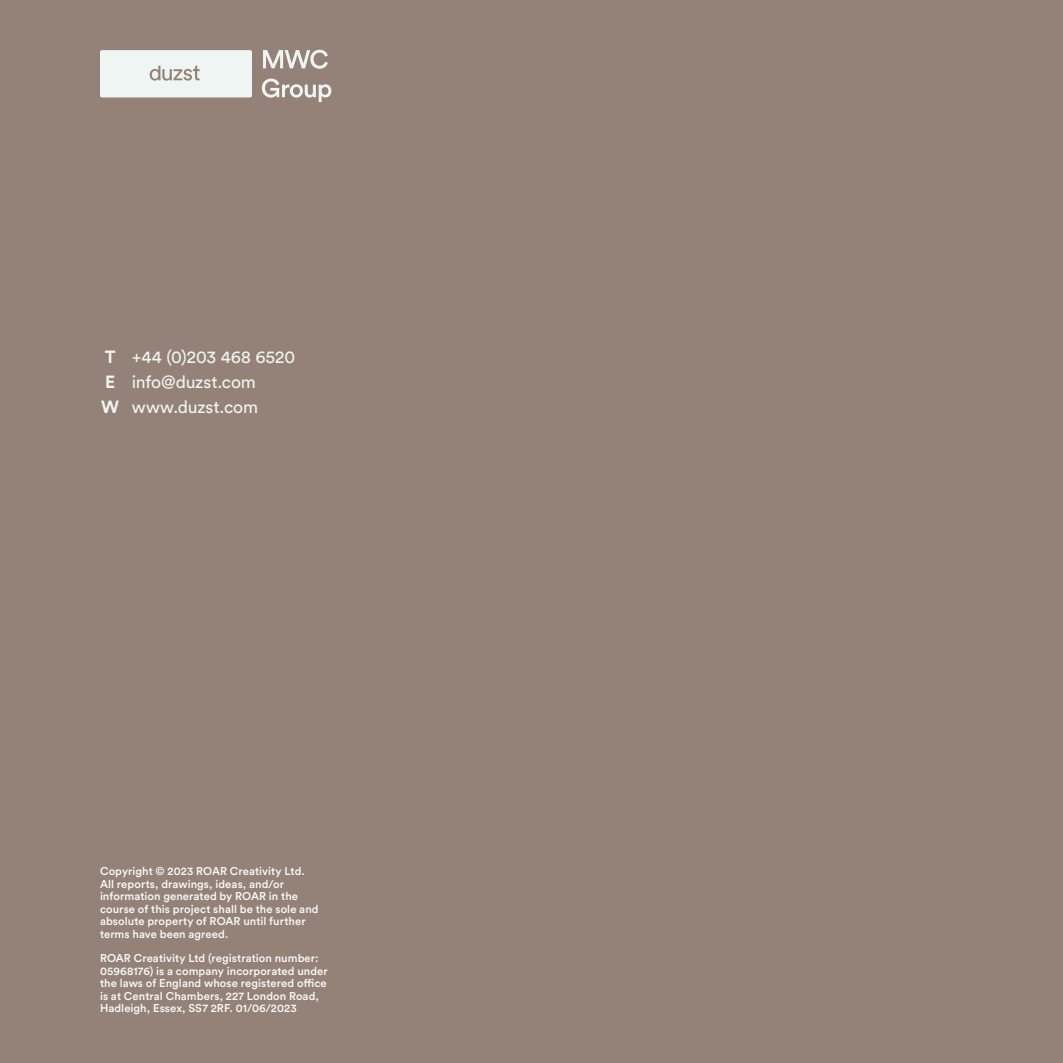
<style>
.page{position:relative;width:1063px;height:1063px;background:#948278}
.page>*{position:absolute;margin:0;border:0;box-sizing:border-box;transform-origin:0 0}
.t1{font:17.5px/25px "Circular Std";color:#f0f5f2}
.t2{font:700 17.5px/25px "Circular Std";color:#f0f5f2}
.t3{font:500 11.25px/12.5px "Circular Std";letter-spacing:.005em;color:#f7faf9}
</style>
<div class="page">
<svg style="left:263px;top:50px;width:65px;height:19px"></svg>
<svg style="left:262px;top:79px;width:69px;height:23px"></svg>
<div style="left:100px;top:50px;width:152px;height:47px;background:#eff5f3;border-radius:2px"></div>
<svg style="left:150px;top:66px;width:50px;height:15px"></svg>
<h1 class="t2" style="left:101px;top:343px;width:19px">T<br>E<br>W</h1>
<h1 class="t1" style="left:132px;top:344px;width:165px">+44 (0)203 468 6520 info@duzst.com www.duzst.com</h1>
<p class="t3" style="left:100px;top:865px;width:220px">Copyright © 2023 ROAR Creativity Ltd.<br>All reports, drawings, ideas, and/or information generated by ROAR in the course of this project shall be the sole and absolute property of ROAR until further terms have been agreed.</p>
<p class="t3" style="left:100px;top:952px;width:229px">ROAR Creativity Ltd (registration number:<br>05968176) is a company incorporated under the laws of England whose registered office is at Central Chambers, 227 London Road, Hadleigh, Essex, SS7 2RF. 01/06/2023</p>
</div>
